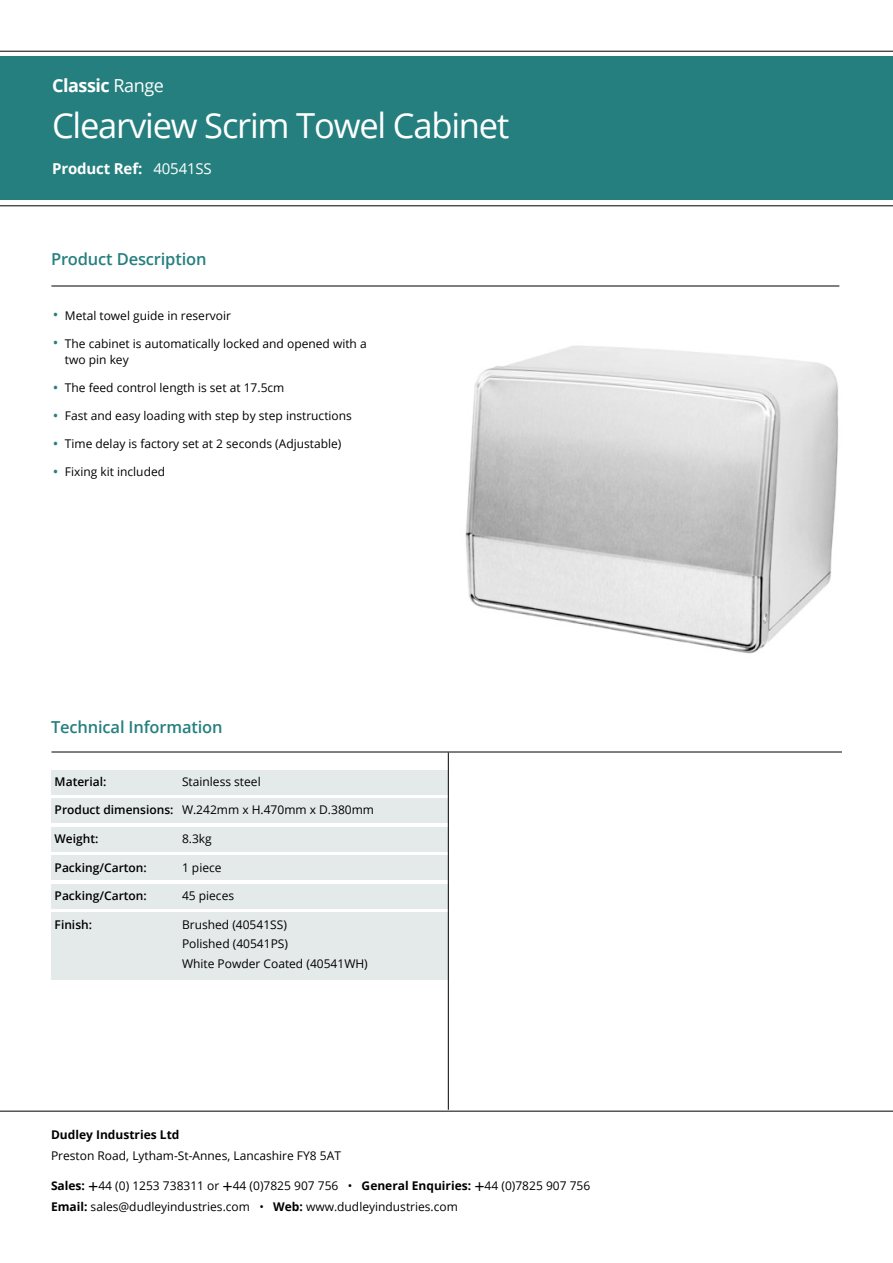
<style>
.page{position:relative;width:893px;height:1263px;background:#fff}
.page>*{position:absolute;margin:0;border:0;box-sizing:border-box;transform-origin:0 0}
.t1{font:34.5px "Open Sans";letter-spacing:-.035em;color:#fff}
.t2{font:700 18px "Open Sans";letter-spacing:-.025em;color:#fff}
.t3{font:600 16.5px "Open Sans";letter-spacing:-.01em;color:#267f7f}
.t4{font:700 15px "Open Sans";letter-spacing:-.01em;color:#fff}
.t5{font:12px/19.8px "Open Sans";color:#000}
.t6{font:600 12px "Open Sans";color:#000}
.t7{font:700 12px "Open Sans";color:#000}
.s1{font-weight:400}
.s2{font-size:15px;color:#267f7f}
.s3{font-weight:700}
.s4{font-size:18px}
</style>
<div class="page">
<div style="left:51px;top:770px;width:397px;height:24px;background:#e4e9e9"></div>
<div style="left:51px;top:799px;width:397px;height:24px;background:#e4e9e9"></div>
<div style="left:51px;top:827px;width:397px;height:24px;background:#e4e9e9"></div>
<div style="left:51px;top:856px;width:397px;height:24px;background:#e4e9e9"></div>
<div style="left:51px;top:884px;width:397px;height:24px;background:#e4e9e9"></div>
<div style="left:51px;top:913px;width:397px;height:67px;background:#e4e9e9"></div>
<div style="left:0;top:57px;width:893px;height:143px;background:#267f7f"></div>
<img style="left:407px;top:285px;width:433px;height:369px">
<hr style="left:0;top:206px;width:893px;height:1px;background:#000">
<hr style="left:0;top:51px;width:893px;height:1px;background:#000">
<hr style="left:0;top:1111px;width:893px;height:1px;background:#000">
<hr style="left:51px;top:752px;width:791px;height:1px;background:#000">
<hr style="left:51px;top:286px;width:788px;height:1px;background:#000">
<hr style="left:448px;top:752px;width:1px;height:358px;background:#000">
<h2 class="t2" style="left:52px;top:72px;width:113px">Classic <span class="s1">Range</span></h2>
<h1 class="t1" style="left:52px;top:102px;width:459px">Clearview Scrim Towel Cabinet</h1>
<p class="t4" style="left:52px;top:157px;width:161px">Product Ref: <span class="s1">40541SS</span></p>
<h3 class="t3" style="left:51px;top:248px;width:157px">Product Description</h3>
<p class="t5" style="left:53px;top:305px;width:180px"><span class="s2">•</span> Metal towel guide in reservoir</p>
<p class="t5" style="left:65px;top:335px;width:303px;line-height:16.5px;text-indent:-12px"><span class="s2">•</span> The cabinet is automatically locked and opened with a two pin key</p>
<p class="t5" style="left:53px;top:378px;width:233px"><span class="s2">•</span> The feed control length is set at 17.5cm</p>
<p class="t5" style="left:53px;top:406px;width:301px"><span class="s2">•</span> Fast and easy loading with step by step instructions</p>
<p class="t5" style="left:53px;top:434px;width:290px"><span class="s2">•</span> Time delay is factory set at 2 seconds (Adjustable)</p>
<p class="t5" style="left:53px;top:462px;width:114px"><span class="s2">•</span> Fixing kit included</p>
<h3 class="t3" style="left:51px;top:715px;width:173px">Technical Information</h3>
<p class="t6" style="left:55px;top:773px;width:53px">Material:</p>
<p class="t6" style="left:55px;top:802px;width:120px">Product dimensions:</p>
<p class="t6" style="left:55px;top:830px;width:45px">Weight:</p>
<p class="t6" style="left:55px;top:859px;width:94px">Packing/Carton:</p>
<p class="t6" style="left:55px;top:887px;width:94px">Packing/Carton:</p>
<p class="t6" style="left:55px;top:916px;width:39px">Finish:</p>
<p class="t5" style="left:182px;top:771px;width:80px">Stainless steel</p>
<p class="t5" style="left:182px;top:800px;width:194px">W.242mm x H.470mm x D.380mm</p>
<p class="t5" style="left:182px;top:828px;width:31px">8.3kg</p>
<p class="t5" style="left:182px;top:857px;width:41px">1 piece</p>
<p class="t5" style="left:182px;top:885px;width:54px">45 pieces</p>
<p class="t5" style="left:182px;top:914px;width:187px">Brushed (40541SS)<br>Polished (40541PS)<br>White Powder Coated (40541WH)</p>
<p class="t7" style="left:51px;top:1126px;width:130px">Dudley Industries Ltd</p>
<p class="t5" style="left:51px;top:1146px;width:291px">Preston Road, Lytham-St-Annes, Lancashire FY8 5AT</p>
<p class="t5" style="left:51px;top:1174px;width:541px;line-height:21px"><span class="s3">Sales:</span> <span class="s4">+</span>44 (0) 1253 738311 or <span class="s4">+</span>44 (0)7825 907 756 • <span class="s3">General Enquiries:</span> <span class="s4">+</span>44 (0)7825 907 756<br><span class="s3">Email:</span> sales@dudleyindustries.com • <span class="s3">Web:</span> www.dudleyindustries.com</p>
</div>
